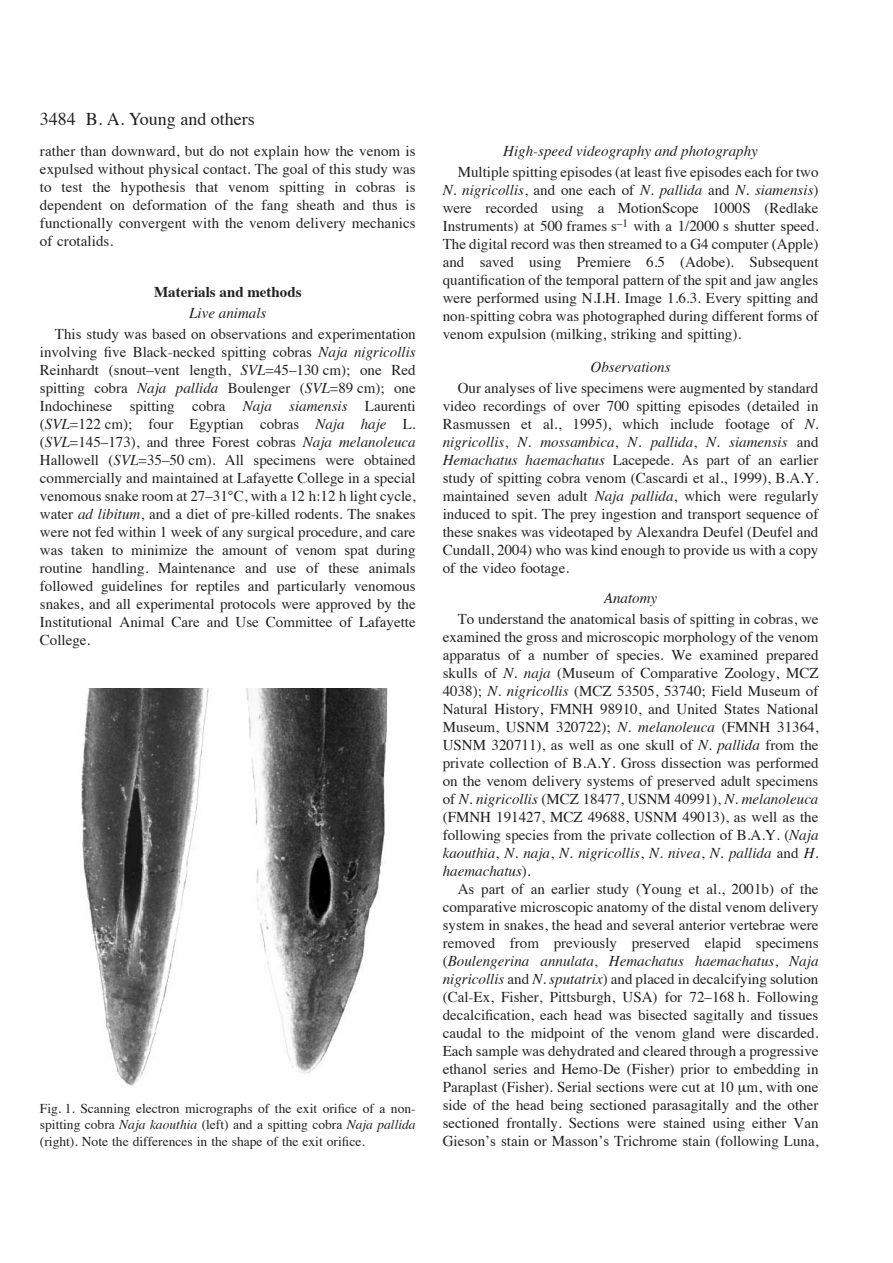
<style>
.page{position:relative;width:893px;height:1263px;background:#fff}
.page>*{position:absolute;margin:0;border:0;box-sizing:border-box;transform-origin:0 0}
.t1{font:18px "Times";color:#231f20}
.t2{font:15px/18px "Times";color:#231f20;text-align:justify}
.t3{font:italic 15px "Times";color:#231f20}
.t4{font:700 15px "Times";color:#231f20}
.t5{font:13.5px/16.5px "Times";color:#231f20;text-align:justify}
.s1{font-style:italic}
.s2{color:#fff}
</style>
<div class="page">
<img style="left:81px;top:689px;width:307px;height:397px">
<p class="t1" style="left:86px;top:111px;width:170px">B. A. Young and others</p>
<p class="t1" style="left:40px;top:111px;width:37px">3484</p>
<p class="t2" style="left:40px;top:143px;width:377px">rather than downward, but do not explain how the venom is expulsed without physical contact. The goal of this study was to test the hypothesis that venom spitting in cobras is dependent on deformation of the fang sheath and thus is functionally convergent with the venom delivery mechanics of crotalids.</p>
<p class="t4" style="left:154px;top:286px;width:149px">Materials and methods</p>
<p class="t3" style="left:189px;top:307px;width:79px">Live animals</p>
<p class="t2" style="left:40px;top:326px;width:377px;text-indent:15px">This study was based on observations and experimentation involving five Black-necked spitting cobras <span class="s1">Naja nigricollis </span>Reinhardt (snout–vent length, <span class="s1">SVL</span>=45–130<span class="s2">·</span>cm); one Red spitting cobra <span class="s1">Naja pallida</span> Boulenger (<span class="s1">SVL</span>=89<span class="s2">·</span>cm); one Indochinese spitting cobra <span class="s1">Naja siamensis</span> Laurenti (<span class="s1">SVL</span>=122<span class="s2">·</span>cm); four Egyptian cobras <span class="s1">Naja haje</span> L. (<span class="s1">SVL</span>=145–173), and three Forest cobras <span class="s1">Naja melanoleuca </span>Hallowell (<span class="s1">SVL</span>=35–50<span class="s2">·</span>cm). All specimens were obtained commercially and maintained at Lafayette College in a special venomous snake room at 27–31°C, with a 12<span class="s2">·</span>h:12<span class="s2">·</span>h light cycle, water <span class="s1">ad libitum</span>, and a diet of pre-killed rodents. The snakes were not fed within 1 week of any surgical procedure, and care was taken to minimize the amount of venom spat during routine handling. Maintenance and use of these animals followed guidelines for reptiles and particularly venomous snakes, and all experimental protocols were approved by the Institutional Animal Care and Use Committee of Lafayette College.</p>
<p class="t5" style="left:40px;top:1101px;width:377px">Fig.<span class="s2">·</span>1. Scanning electron micrographs of the exit orifice of a non&shy;spitting cobra <span class="s1">Naja kaouthia</span> (left) and a spitting cobra <span class="s1">Naja pallida </span>(right). Note the differences in the shape of the exit orifice.</p>
<p class="t3" style="left:503px;top:145px;width:256px">High-speed videography and photography</p>
<p class="t2" style="left:442px;top:164px;width:377px;text-indent:15px">Multiple spitting episodes (at least five episodes each for two <span class="s1">N. nigricollis</span>, and one each of <span class="s1">N. pallida</span> and <span class="s1">N. siamensis</span>) were recorded using a MotionScope 1000S (Redlake Instruments) at 500<span class="s2">·</span>frames<span class="s2">·</span>s<sup>–1</sup> with a 1/2000<span class="s2">·</span>s shutter speed.<br>The digital record was then streamed to a G4 computer (Apple) and saved using Premiere 6.5 (Adobe). Subsequent quantification of the temporal pattern of the spit and jaw angles were performed using N.I.H. Image 1.6.3. Every spitting and non-spitting cobra was photographed during different forms of venom expulsion (milking, striking and spitting).</p>
<p class="t3" style="left:590px;top:361px;width:81px">Observations</p>
<p class="t2" style="left:442px;top:380px;width:377px;text-indent:15px">Our analyses of live specimens were augmented by standard video recordings of over 700 spitting episodes (detailed in Rasmussen et al., 1995), which include footage of <span class="s1">N. nigricollis</span>, <span class="s1">N. mossambica</span>, <span class="s1">N. pallida</span>, <span class="s1">N. siamensis</span> and <span class="s1">Hemachatus haemachatus</span> Lacepede. As part of an earlier study of spitting cobra venom (Cascardi et al., 1999), B.A.Y. maintained seven adult <span class="s1">Naja pallida</span>, which were regularly induced to spit. The prey ingestion and transport sequence of these snakes was videotaped by Alexandra Deufel (Deufel and Cundall, 2004) who was kind enough to provide us with a copy of the video footage.</p>
<p class="t3" style="left:604px;top:592px;width:55px">Anatomy</p>
<p class="t2" style="left:442px;top:611px;width:377px;text-indent:15px">To understand the anatomical basis of spitting in cobras, we examined the gross and microscopic morphology of the venom apparatus of a number of species. We examined prepared skulls of <span class="s1">N. naja</span> (Museum of Comparative Zoology, MCZ 4038); <span class="s1">N. nigricollis</span> (MCZ 53505, 53740; Field Museum of Natural History, FMNH 98910, and United States National Museum, USNM 320722); <span class="s1">N. melanoleuca</span> (FMNH 31364, USNM 320711), as well as one skull of <span class="s1">N. pallida</span> from the private collection of B.A.Y. Gross dissection was performed on the venom delivery systems of preserved adult specimens of <span class="s1">N. nigricollis</span> (MCZ 18477, USNM 40991), <span class="s1">N. melanoleuca </span>(FMNH 191427, MCZ 49688, USNM 49013), as well as the following species from the private collection of B.A.Y. (<span class="s1">Naja kaouthia</span>, <span class="s1">N. naja</span>, <span class="s1">N. nigricollis</span>, <span class="s1">N. nivea</span>, <span class="s1">N. pallida</span> and <span class="s1">H. haemachatus</span>).</p>
<p class="t2" style="left:442px;top:881px;width:377px;text-indent:15px">As part of an earlier study (Young et al., 2001b) of the comparative microscopic anatomy of the distal venom delivery system in snakes, the head and several anterior vertebrae were removed from previously preserved elapid specimens (<span class="s1">Boulengerina annulata</span>, <span class="s1">Hemachatus haemachatus</span>, <span class="s1">Naja nigricollis</span> and <span class="s1">N. sputatrix</span>) and placed in decalcifying solution (Cal-Ex, Fisher, Pittsburgh, USA) for 72–168<span class="s2">·</span>h. Following decalcification, each head was bisected sagitally and tissues caudal to the midpoint of the venom gland were discarded.<br>Each sample was dehydrated and cleared through a progressive ethanol series and Hemo-De (Fisher) prior to embedding in Paraplast (Fisher). Serial sections were cut at 10<span class="s2">·</span> m, with one side of the head being sectioned parasagitally and the other sectioned frontally. Sections were stained using either Van Gieson’s stain or Masson’s Trichrome stain (following Luna,</p>
</div>
